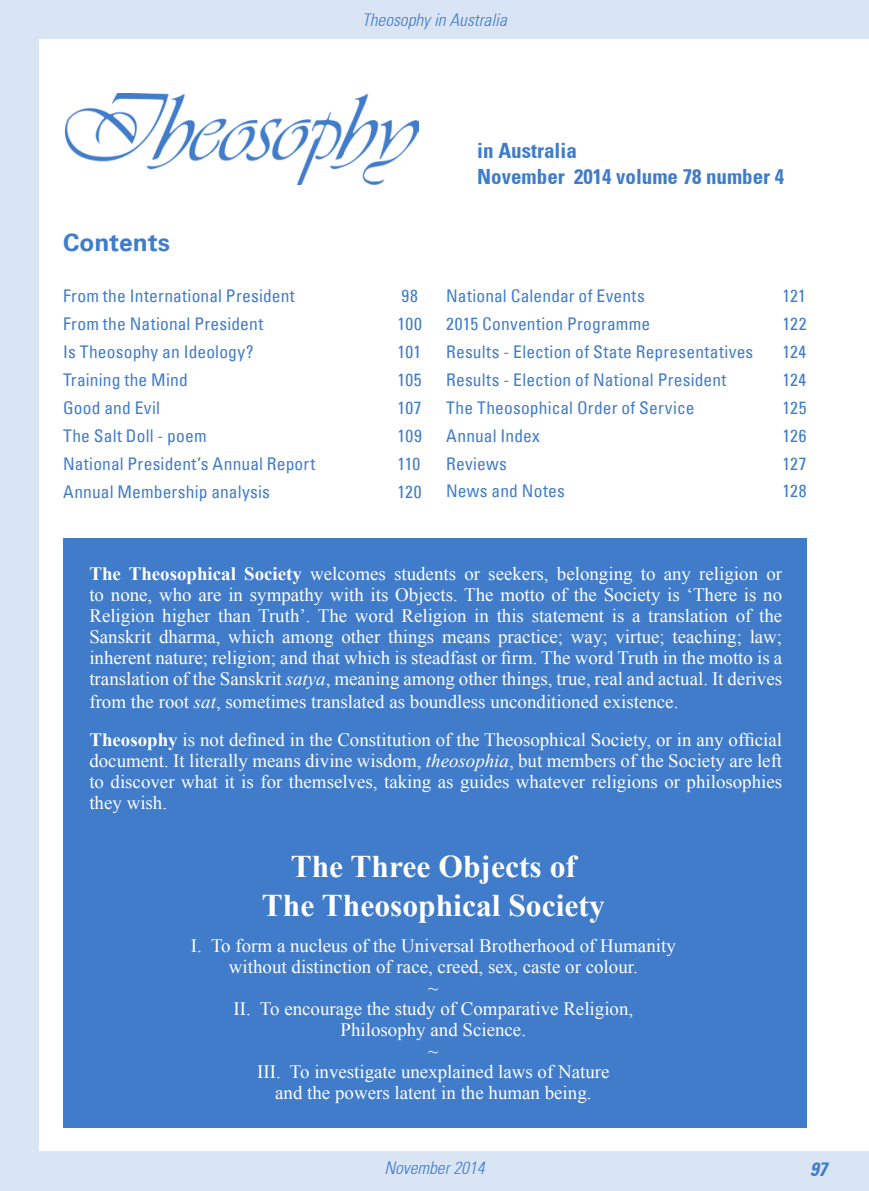
<style>
.page{position:relative;width:869px;height:1191px;background:#fff}
.page>*{position:absolute;margin:0;border:0;box-sizing:border-box;transform-origin:0 0}
.t1{font:700 31.5px/39.7px "Times New Roman";color:#fff;text-align:center}
.t2{font:700 24.5px "Univers 65";letter-spacing:.005em;color:#407cca}
.t3{font:700 condensed 21px/25.4px "Univers 67";color:#407cca}
.t4{font:italic 700 condensed 19.25px "Univers 67";color:#407cca}
.t5{font:18.9px/21px "Times New Roman";color:#fff;text-align:justify}
.t6{font:condensed 17.5px "Univers 57";letter-spacing:.01em;color:#407cca}
.t7{font:italic 300 condensed 17.5px "Univers 47";color:#407cca}
.s1{font-weight:700}
.s2{font-style:italic}
</style>
<div class="page">
<div style="left:0;top:0;width:40px;height:1191px;background:#d9e5f4"></div>
<div style="left:0;top:0;width:868px;height:40px;background:#d9e5f4"></div>
<div style="left:0;top:1151px;width:868px;height:40px;background:#d9e5f4"></div>
<img style="left:66px;top:93px;width:352px;height:91px">
<div style="left:63px;top:538px;width:743px;height:590px;background:#407cca"></div>
<p class="t7" style="left:362px;top:9px;width:146px">Theosophy in Australia</p>
<p class="t2" style="left:63px;top:228px;width:109px">Contents</p>
<p class="t6" style="left:63px;top:285px;width:233px">From the International President</p>
<p class="t6" style="left:401px;top:285px;width:18px">98</p>
<p class="t6" style="left:63px;top:313px;width:201px">From the National President</p>
<p class="t6" style="left:397px;top:313px;width:26px">100</p>
<p class="t6" style="left:63px;top:341px;width:192px">Is Theosophy an Ideology?</p>
<p class="t6" style="left:397px;top:341px;width:25px">101</p>
<p class="t6" style="left:63px;top:369px;width:126px">Training the Mind</p>
<p class="t6" style="left:397px;top:369px;width:26px">105</p>
<p class="t6" style="left:63px;top:397px;width:98px">Good and Evil</p>
<p class="t6" style="left:397px;top:397px;width:26px">107</p>
<p class="t6" style="left:63px;top:425px;width:145px">The Salt Doll - poem</p>
<p class="t6" style="left:397px;top:425px;width:26px">109</p>
<p class="t6" style="left:63px;top:453px;width:253px">National President’s Annual Report</p>
<p class="t6" style="left:397px;top:453px;width:24px">110</p>
<p class="t6" style="left:63px;top:481px;width:208px">Annual Membership analysis</p>
<p class="t6" style="left:397px;top:481px;width:25px">120</p>
<p class="t3" style="left:477px;top:138px;width:308px">in Australia<br>November 2014 volume 78 number 4</p>
<p class="t6" style="left:446px;top:285px;width:200px">National Calendar of Events</p>
<p class="t6" style="left:782px;top:285px;width:25px">121</p>
<p class="t6" style="left:446px;top:313px;width:205px">2015 Convention Programme</p>
<p class="t6" style="left:782px;top:313px;width:26px">122</p>
<p class="t6" style="left:446px;top:341px;width:308px">Results - Election of State Representatives</p>
<p class="t6" style="left:782px;top:341px;width:25px">124</p>
<p class="t6" style="left:446px;top:369px;width:282px">Results - Election of National President</p>
<p class="t6" style="left:782px;top:369px;width:25px">124</p>
<p class="t6" style="left:446px;top:396px;width:250px">The Theosophical Order of Service</p>
<p class="t6" style="left:782px;top:396px;width:25px">125</p>
<p class="t6" style="left:446px;top:424px;width:95px">Annual Index</p>
<p class="t6" style="left:782px;top:424px;width:25px">126</p>
<p class="t6" style="left:446px;top:452px;width:62px">Reviews</p>
<p class="t6" style="left:782px;top:452px;width:25px">127</p>
<p class="t6" style="left:446px;top:480px;width:120px">News and Notes</p>
<p class="t6" style="left:782px;top:480px;width:26px">128</p>
<p class="t5" style="left:89px;top:563px;width:694px"><span class="s1">The Theosophical Society</span> welcomes students or seekers, belonging to any religion or to none, who are in sympathy with its Objects. The motto of the Society is ‘There is no Religion higher than Truth’. The word Religion in this statement is a translation of the Sanskrit dharma, which among other things means practice; way; virtue; teaching; law; inherent nature; religion; and that which is steadfast or firm. The word Truth in the motto is a translation of the Sanskrit <span class="s2">satya</span>, meaning among other things, true, real and actual. It derives from the root <span class="s2">sat</span>, sometimes translated as boundless unconditioned existence.</p>
<p class="t5" style="left:89px;top:728px;width:694px"><span class="s1">Theosophy</span> is not defined in the Constitution of the Theosophical Society, or in any official document. It literally means divine wisdom, <span class="s2">theosophia</span>, but members of the Society are left to discover what it is for themselves, taking as guides whatever religions or philosophies they wish.</p>
<h1 class="t1" style="left:262px;top:845px;width:344px">The Three Objects of<br>The Theosophical Society</h1>
<p class="t5" style="left:191px;top:935px;width:486px;text-align:center">I. To form a nucleus of the Universal Brotherhood of Humanity without distinction of race, creed, sex, caste or colour.<br>~<br>II. To encourage the study of Comparative Religion, Philosophy and Science.<br>~<br>III. To investigate unexplained laws of Nature<br>and the powers latent in the human being.</p>
<p class="t7" style="left:384px;top:1157px;width:102px">November 2014</p>
<p class="t4" style="left:809px;top:1157px;width:19px">97</p>
</div>
